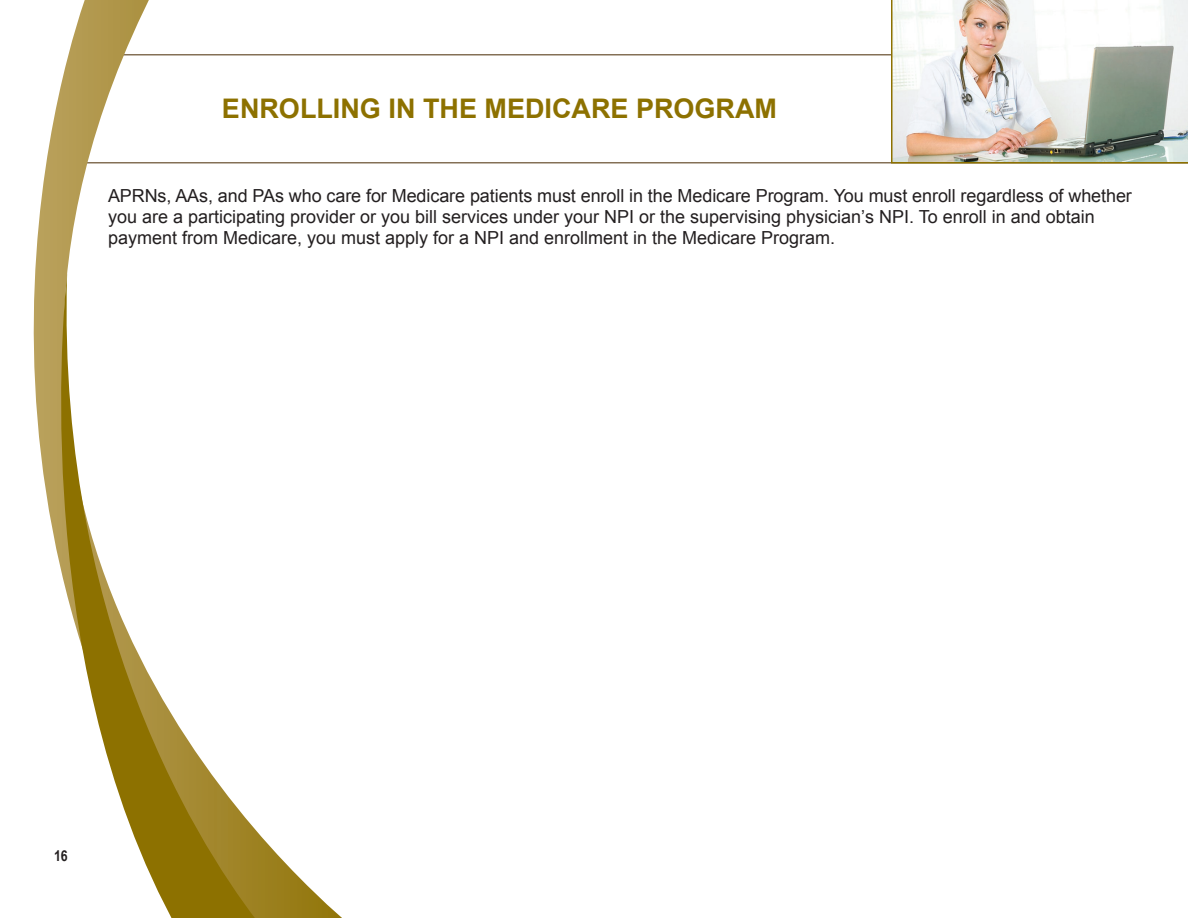
<style>
.page{position:relative;width:1188px;height:918px;background:#fff}
.page>*{position:absolute;margin:0;border:0;box-sizing:border-box;transform-origin:0 0}
.t1{font:700 27px "Arial";color:#8d7100}
.t2{font:18px/21px "Arial";color:#231f20}
.t3{font:700 15px "Arial Narrow";color:#231f20}
</style>
<div class="page">
<hr style="left:122px;top:54px;width:1066px;height:2px;background:#847056">
<hr style="left:68px;top:162px;width:1120px;height:2px;background:#847056">
<svg style="left:35px;top:0;width:323px;height:918px"></svg>
<svg style="left:33px;top:274px;width:232px;height:644px"></svg>
<img style="left:891px;top:0;width:297px;height:164px">
<h2 class="t1" style="left:222px;top:90px;width:557px">ENROLLING IN THE MEDICARE PROGRAM</h2>
<p class="t2" style="left:108px;top:185px;width:1025px">APRNs, AAs, and PAs who care for Medicare patients must enroll in the Medicare Program. You must enroll regardless of whether you are a participating provider or you bill services under your NPI or the supervising physician’s NPI. To enroll in and obtain payment from Medicare, you must apply for a NPI and enrollment in the Medicare Program.</p>
<p class="t3" style="left:54px;top:845px;width:15px">16</p>
</div>
